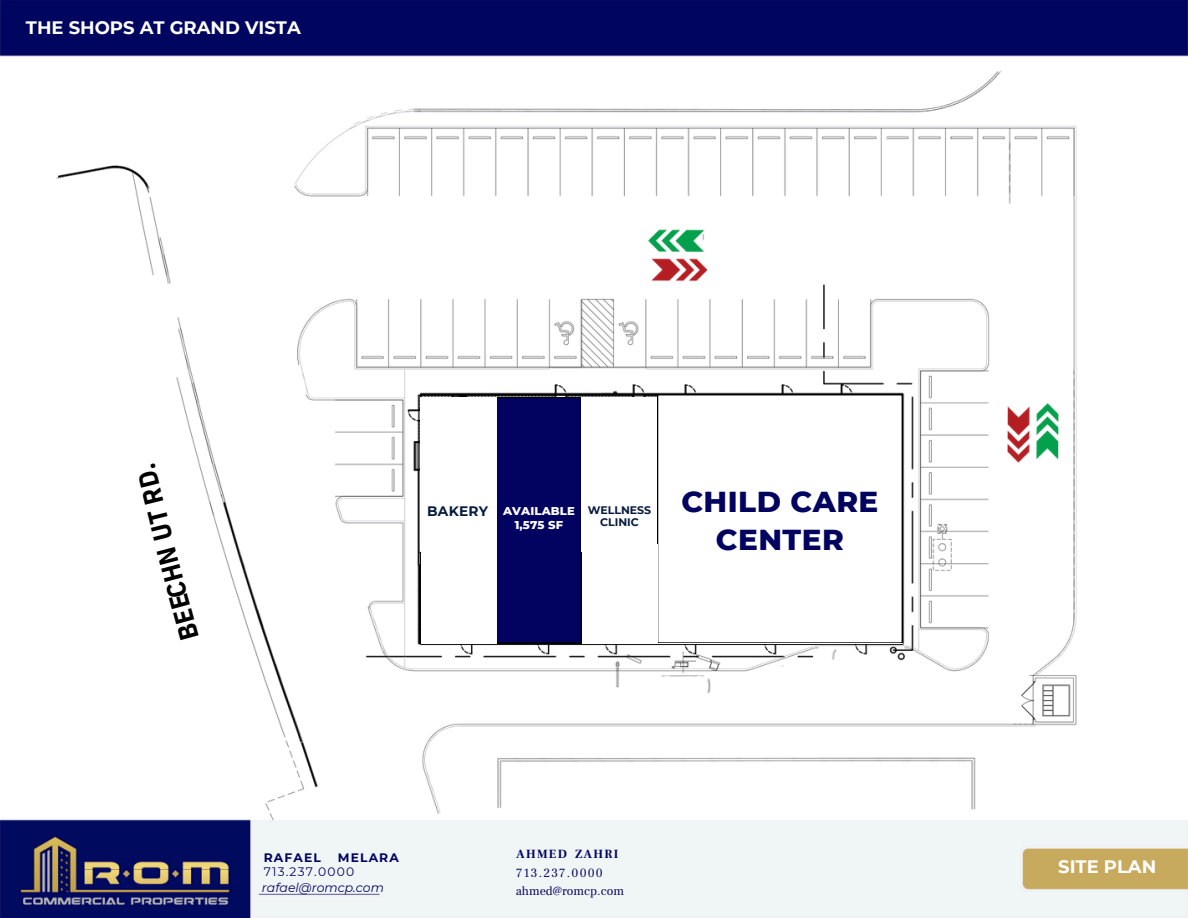
<style>
.page{position:relative;width:1188px;height:918px;background:#fff}
.page>*{position:absolute;margin:0;border:0;box-sizing:border-box;transform-origin:0 0}
.t1{font:800 29.4px/38.1px "Montserrat";letter-spacing:.015em;color:#020360;text-align:center}
.t2{font:700 26.55px "IBM Plex Sans Cond";color:#000}
.t3{font:700 18px "Montserrat";color:#fff}
.t4{font:700 13.8px "Montserrat";letter-spacing:.015em;color:#071b3d}
.t5{font:italic 12.45px "Montserrat";color:#020360}
.t6{font:12.45px "Frank Ruhl Libre";color:#020360}
.t7{font:12.3px/19.2px "Frank Ruhl Libre";letter-spacing:.1em;color:#020360}
.t8{font:12.3px/14.7px "Montserrat";letter-spacing:.095em;color:#020360}
.t9{font:700 12.3px "Montserrat";letter-spacing:.095em;color:#020360}
.t10{font:800 11.55px/14.4px "Montserrat";letter-spacing:.01em;color:#fff;text-align:center}
.t11{font:700 10.95px "Montserrat";color:#071b3d}
.s1{font-weight:700}
</style>
<div class="page">
<img style="left:0;top:0;width:1188px;height:918px">
<svg style="left:421px;top:397px;width:236px;height:246px"></svg>
<svg style="left:657px;top:394px;width:245px;height:249px"></svg>
<div style="left:421px;top:544px;width:75px;height:99px;background:#fff"></div>
<div style="left:582px;top:544px;width:75px;height:99px;background:#fff"></div>
<h1 class="t3" style="left:26px;top:17px;width:276px">THE SHOPS AT GRAND VISTA</h1>
<h1 class="t2" style="left:147px;top:545px;width:80px;rotate:-104deg">UT RD.</h1>
<h1 class="t2" style="left:173px;top:644px;width:97px;rotate:-105deg">BEECHN</h1>
<p class="t4" style="left:427px;top:503px;width:62px">BAKERY</p>
<p class="t10" style="left:503px;top:503px;width:73px">AVAILABLE<br>1,575 SF</p>
<h3 class="t11" style="left:588px;top:503px;width:65px">WELLNESS</h3>
<h5 class="t11" style="left:600px;top:516px;width:40px">CLINIC</h5>
<h2 class="t1" style="left:681px;top:482px;width:199px">CHILD CARE<br>CENTER</h2>
<h4 class="t8" style="left:264px;top:850px;width:137px;text-indent:74px"><span class="s1">MELARA<br></span>713.237.0000</h4>
<h6 class="t5" style="left:262px;top:880px;width:124px">rafael@romcp.com</h6>
<h4 class="t9" style="left:264px;top:850px;width:59px">RAFAEL</h4>
<h4 class="t7" style="left:516px;top:844px;width:103px"><span class="s1">AHMED ZAHRI<br></span>713.237.0000</h4>
<h2 class="t6" style="left:516px;top:883px;width:110px">ahmed@romcp.com</h2>
<h6 class="t3" style="left:1058px;top:856px;width:100px">SITE PLAN</h6>
</div>
